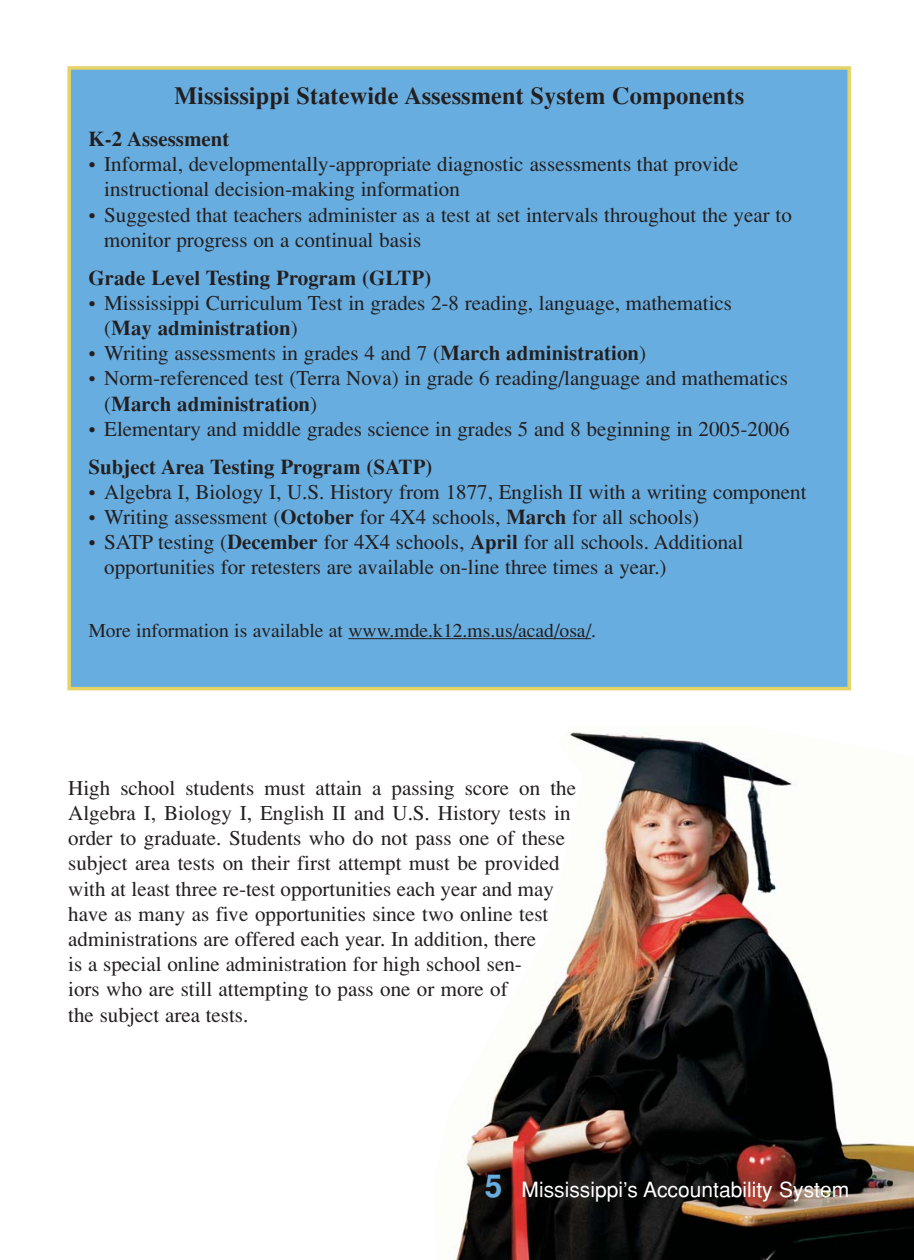
<style>
.page{position:relative;width:914px;height:1260px;background:#fff}
.page>*{position:absolute;margin:0;border:0;box-sizing:border-box;transform-origin:0 0}
.t1{font:700 24.5px "Times";color:#231f20}
.t2{font:21px/25.2px "Times";color:#231f20}
.t3{font:700 21px "Times";color:#231f20}
.t4{font:21px "Helvetica";color:#fff}
.t5{font:19.6px "Times";color:#231f20}
.s1{font-weight:700}
.s2{font-weight:700;font-size:31.5px;color:#68addf}
</style>
<div class="page">
<div style="left:69px;top:68px;width:780px;height:621px;background:#68addf"></div>
<hr style="left:348px;top:638px;width:43px;height:1px;background:#231f20">
<hr style="left:389px;top:638px;width:202px;height:1px;background:#231f20">
<div style="left:67px;top:66px;width:783px;height:624px;border:4px solid #e6d368"></div>
<img style="left:454px;top:732px;width:460px;height:528px">
<p class="t1" style="left:174px;top:87px;width:571px">Mississippi Statewide Assessment System Components</p>
<p class="t3" style="left:88px;top:131px;width:143px">K-2 Assessment</p>
<p class="t2" style="left:104px;top:154px;width:635px;text-indent:-16px">• Informal, developmentally-appropriate diagnostic assessments that provide instructional decision-making information</p>
<p class="t2" style="left:104px;top:204px;width:689px;text-indent:-16px">• Suggested that teachers administer as a test at set intervals throughout the year to monitor progress on a continual basis</p>
<p class="t3" style="left:88px;top:270px;width:344px">Grade Level Testing Program (GLTP)</p>
<p class="t2" style="left:104px;top:292px;width:629px;text-indent:-16px">• Mississippi Curriculum Test in grades 2-8 reading, language, mathematics (<span class="s1">May administration</span>)</p>
<p class="t2" style="left:88px;top:343px;width:559px">• Writing assessments in grades 4 and 7 (<span class="s1">March administration</span>)</p>
<p class="t2" style="left:104px;top:368px;width:685px;text-indent:-16px">• Norm-referenced test (Terra Nova) in grade 6 reading/language and mathematics (<span class="s1">March administration</span>)</p>
<p class="t2" style="left:88px;top:418px;width:702px">• Elementary and middle grades science in grades 5 and 8 beginning in 2005-2006</p>
<p class="t3" style="left:88px;top:459px;width:345px">Subject Area Testing Program (SATP)</p>
<p class="t2" style="left:88px;top:481px;width:719px">• Algebra I, Biology I, U.S. History from 1877, English II with a writing component</p>
<p class="t2" style="left:88px;top:506px;width:612px">• Writing assessment (<span class="s1">October</span> for 4X4 schools, <span class="s1">March</span> for all schools)</p>
<p class="t2" style="left:104px;top:532px;width:640px;text-indent:-16px">• SATP testing (<span class="s1">December</span> for 4X4 schools, <span class="s1">April</span> for all schools. Additional opportunities for retesters are available on-line three times a year.)</p>
<p class="t5" style="left:88px;top:623px;width:509px">More information is available at www.mde.k12.ms.us/acad/osa/.</p>
<p class="t2" style="left:68px;top:777px;width:509px">High school students must attain a passing score on the Algebra I, Biology I, English II and U.S. History tests in order to graduate. Students who do not pass one of these subject area tests on their first attempt must be provided with at least three re-test opportunities each year and may have as many as five opportunities since two online test administrations are offered each year. In addition, there<br>is a special online administration for high school sen-<br>iors who are still attempting to pass one or more of<br>the subject area tests.</p>
<p class="t4" style="left:485px;top:1182px;width:366px"><span class="s2">5</span> Mississippi’s Accountability System</p>
</div>
